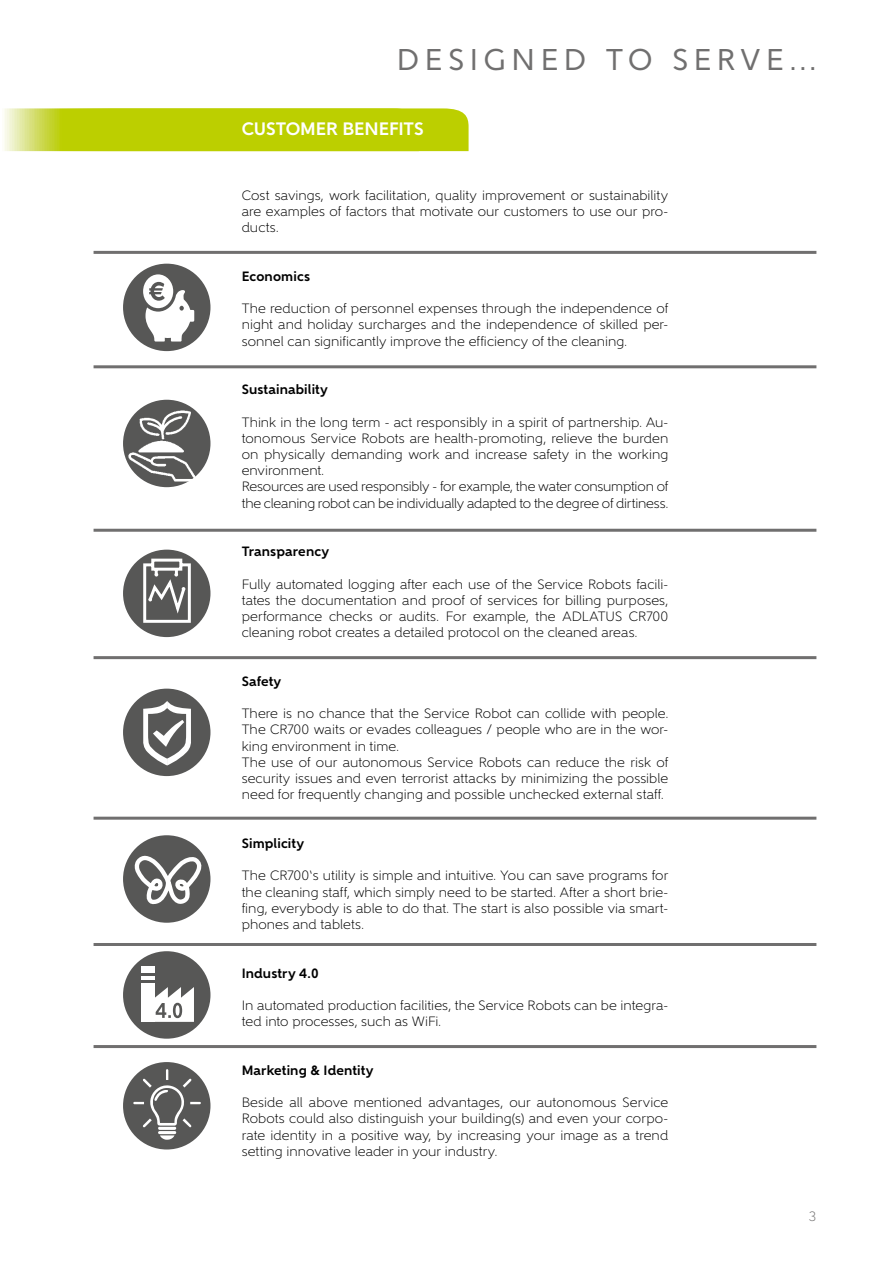
<style>
.page{position:relative;width:893px;height:1263px;background:#fff}
.page>*{position:absolute;margin:0;border:0;box-sizing:border-box;transform-origin:0 0}
.t1{font:30px "Gentleman 600";letter-spacing:.19em;color:#706f6f}
.t2{font:700 18px "Gentleman 800";letter-spacing:-.005em;color:#fff}
.t3{font:300 13.5px/16.2px "Gentleman 400";letter-spacing:.005em;color:#000;text-align:justify}
.t4{font:700 13.5px "Gentleman 800";letter-spacing:.01em;color:#000}
.t5{font:300 13.5px "Gentleman 400";color:#706f6f}
</style>
<div class="page">
<svg style="left:4px;top:108px;width:465px;height:43px;background:#c0d111"></svg>
<hr style="left:94px;top:251px;width:722px;height:3px;background:#706f6f">
<hr style="left:94px;top:365px;width:722px;height:3px;background:#706f6f">
<hr style="left:94px;top:656px;width:722px;height:3px;background:#706f6f">
<hr style="left:94px;top:529px;width:722px;height:3px;background:#706f6f">
<hr style="left:94px;top:817px;width:722px;height:3px;background:#706f6f">
<hr style="left:94px;top:943px;width:722px;height:3px;background:#706f6f">
<hr style="left:94px;top:1045px;width:722px;height:3px;background:#706f6f">
<div style="left:123px;top:400px;width:87px;height:87px;background:#575756;border-radius:50%"></div>
<img style="left:128px;top:410px;width:71px;height:72px">
<div style="left:123px;top:264px;width:87px;height:87px;background:#575756;border-radius:50%"></div>
<svg style="left:143px;top:274px;width:51px;height:68px"></svg>
<div style="left:123px;top:951px;width:87px;height:88px;background:#575756;border-radius:50%"></div>
<div style="left:142px;top:966px;width:13px;height:7px;background:#fff"></div>
<div style="left:142px;top:983px;width:13px;height:39px;background:#fff"></div>
<svg style="left:142px;top:977px;width:13px;height:3px"></svg>
<svg style="left:155px;top:987px;width:39px;height:35px"></svg>
<div style="left:123px;top:689px;width:87px;height:87px;background:#575756;border-radius:50%"></div>
<svg style="left:143px;top:701px;width:48px;height:64px"></svg>
<div style="left:123px;top:835px;width:87px;height:88px;background:#575756;border-radius:50%"></div>
<svg style="left:130px;top:853px;width:75px;height:63px"></svg>
<div style="left:123px;top:550px;width:87px;height:87px;background:#575756;border-radius:50%"></div>
<svg style="left:142px;top:557px;width:50px;height:66px"></svg>
<div style="left:123px;top:1062px;width:87px;height:87px;background:#575756;border-radius:50%"></div>
<svg style="left:133px;top:1069px;width:68px;height:71px"></svg>
<h1 class="t1" style="left:397px;top:42px;width:421px">DESIGNED TO SERVE…</h1>
<h2 class="t2" style="left:242px;top:118px;width:183px">CUSTOMER BENEFITS</h2>
<p class="t3" style="left:242px;top:187px;width:428px">Cost savings, work facilitation, quality improvement or sustainability are examples of factors that motivate our customers to use our pro&shy;ducts.</p>
<p class="t4" style="left:242px;top:268px;width:70px">Economics</p>
<p class="t3" style="left:242px;top:300px;width:428px">The reduction of personnel expenses through the independence of night and holiday surcharges and the independence of skilled per&shy;sonnel can significantly improve the efficiency of the cleaning.</p>
<p class="t4" style="left:242px;top:381px;width:88px">Sustainability</p>
<p class="t3" style="left:242px;top:414px;width:428px;text-align:left">Think in the long term - act responsibly in a spirit of partnership. Au&shy;tonomous Service Robots are health-promoting, relieve the burden on physically demanding work and increase safety in the working environment.<br>Resources are used responsibly - for example, the water consumption of the cleaning robot can be individually adapted to the degree of dirtiness.</p>
<p class="t4" style="left:242px;top:543px;width:89px">Transparency</p>
<p class="t3" style="left:242px;top:576px;width:428px">Fully automated logging after each use of the Service Robots facili&shy;tates the documentation and proof of services for billing purposes, performance checks or audits. For example, the ADLATUS CR700 cleaning robot creates a detailed protocol on the cleaned areas.</p>
<p class="t4" style="left:242px;top:673px;width:41px">Safety</p>
<p class="t3" style="left:242px;top:705px;width:428px;text-align:left">There is no chance that the Service Robot can collide with people.<br>The CR700 waits or evades colleagues / people who are in the wor&shy;king environment in time.<br>The use of our autonomous Service Robots can reduce the risk of security issues and even terrorist attacks by minimizing the possible need for frequently changing and possible unchecked external staff.</p>
<p class="t4" style="left:242px;top:835px;width:64px">Simplicity</p>
<p class="t3" style="left:242px;top:867px;width:428px">The CR700‘s utility is simple and intuitive. You can save programs for the cleaning staff, which simply need to be started. After a short brie&shy;fing, everybody is able to do that. The start is also possible via smart&shy;phones and tablets.</p>
<p class="t4" style="left:242px;top:965px;width:78px">Industry 4.0</p>
<p class="t3" style="left:242px;top:997px;width:428px">In automated production facilities, the Service Robots can be integra&shy;ted into processes, such as WiFi.</p>
<p class="t4" style="left:242px;top:1062px;width:133px">Marketing &amp; Identity</p>
<p class="t3" style="left:242px;top:1094px;width:428px">Beside all above mentioned advantages, our autonomous Service Robots could also distinguish your building(s) and even your corpo&shy;rate identity in a positive way, by increasing your image as a trend setting innovative leader in your industry.</p>
<p class="t5" style="left:809px;top:1208px;width:9px">3</p>
</div>
